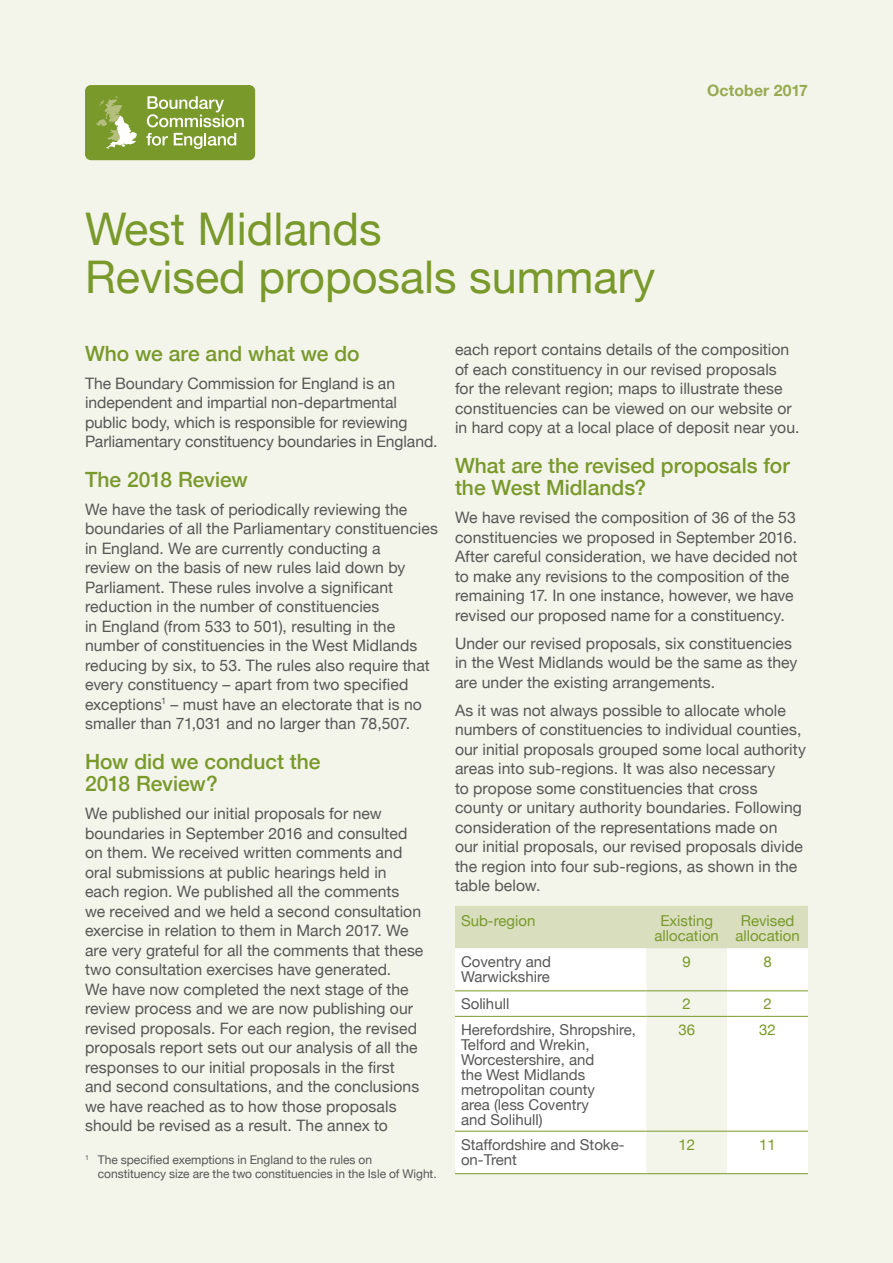
<style>
.page{position:relative;width:893px;height:1263px;background:#f3f4ea}
.page>*{position:absolute;margin:0;border:0;box-sizing:border-box;transform-origin:0 0}
.t1{font:45px/48px "Helvetica Neue";color:#79992b}
.t2{font:500 21px/22.5px "Helvetica Neue";color:#79992b}
.t3{font:15.75px/19.5px "Helvetica Neue";letter-spacing:.005em;color:#575756}
.t4{font:700 15.75px "Helvetica Neue";letter-spacing:.01em;color:#96aa50}
.Table{font:15px/15px "Helvetica Neue";color:#575756}
.Table-2{font:15px/15px "Helvetica Neue";color:#79992b;text-align:center}
.Footnotes{font:12px/13.5px "Helvetica Neue";color:#575756}
</style>
<div class="page">
<div style="left:85px;top:85px;width:170px;height:75px;background:#79992b;border-radius:6px"></div>
<svg style="left:147px;top:96px;width:97px;height:31px"></svg>
<svg style="left:146px;top:133px;width:22px;height:13px"></svg>
<svg style="left:174px;top:133px;width:62px;height:16px"></svg>
<svg style="left:96px;top:96px;width:41px;height:53px"></svg>
<div style="left:455px;top:906px;width:353px;height:42px;background:#d9debe"></div>
<svg style="left:455px;top:948px;width:353px;height:225px;fill:#fff"></svg>
<hr style="left:455px;top:990px;width:191px;height:1px;background:#79992b">
<hr style="left:646px;top:990px;width:81px;height:1px;background:#79992b">
<hr style="left:727px;top:990px;width:81px;height:1px;background:#79992b">
<hr style="left:455px;top:1016px;width:191px;height:1px;background:#79992b">
<hr style="left:646px;top:1016px;width:81px;height:1px;background:#79992b">
<hr style="left:727px;top:1016px;width:81px;height:1px;background:#79992b">
<hr style="left:455px;top:1131px;width:191px;height:1px;background:#79992b">
<hr style="left:646px;top:1131px;width:81px;height:1px;background:#79992b">
<hr style="left:727px;top:1131px;width:81px;height:1px;background:#79992b">
<hr style="left:455px;top:1173px;width:191px;height:1px;background:#79992b">
<hr style="left:646px;top:1173px;width:81px;height:1px;background:#79992b">
<hr style="left:727px;top:1173px;width:81px;height:1px;background:#79992b">
<h1 class="t1" style="left:85px;top:207px;width:572px">West Midlands<br>Revised proposals summary</h1>
<p class="t4" style="left:707px;top:78px;width:102px">October 2017</p>
<h2 class="t2" style="left:85px;top:340px;width:276px">Who we are and what we do</h2>
<p class="t3" style="left:85px;top:374px;width:354px">The Boundary Commission for England is an independent and impartial non‑departmental public body, which is responsible for reviewing Parliamentary constituency boundaries in England.</p>
<h2 class="t2" style="left:85px;top:466px;width:164px">The 2018 Review</h2>
<p class="t3" style="left:85px;top:500px;width:354px">We have the task of periodically reviewing the boundaries of all the Parliamentary constituencies in England. We are currently conducting a<br>review on the basis of new rules laid down by Parliament. These rules involve a significant reduction in the number of constituencies<br>in England (from 533 to 501), resulting in the number of constituencies in the West Midlands reducing by six, to 53. The rules also require that every constituency – apart from two specified exceptions<sup>1</sup> – must have an electorate that is no smaller than 71,031 and no larger than 78,507.</p>
<h2 class="t2" style="left:85px;top:748px;width:237px">How did we conduct the<br>2018 Review?</h2>
<p class="t3" style="left:85px;top:805px;width:340px">We published our initial proposals for new boundaries in September 2016 and consulted on them. We received written comments and oral submissions at public hearings held in each region. We published all the comments we received and we held a second consultation exercise in relation to them in March 2017. We are very grateful for all the comments that these two consultation exercises have generated.<br>We have now completed the next stage of the review process and we are now publishing our revised proposals. For each region, the revised proposals report sets out our analysis of all the responses to our initial proposals in the first and second consultations, and the conclusions we have reached as to how those proposals should be revised as a result. The annex to</p>
<p class="Footnotes" style="left:98px;top:1154px;width:340px;text-indent:-13px"><sup>1</sup> The specified exemptions in England to the rules on constituency size are the two constituencies in the Isle of Wight.</p>
<p class="t3" style="left:455px;top:341px;width:346px">each report contains details of the composition of each constituency in our revised proposals for the relevant region; maps to illustrate these constituencies can be viewed on our website or in hard copy at a local place of deposit near you.</p>
<h2 class="t2" style="left:455px;top:452px;width:336px">What are the revised proposals for the West Midlands?</h2>
<p class="t3" style="left:455px;top:509px;width:344px">We have revised the composition of 36 of the 53 constituencies we proposed in September 2016.<br>After careful consideration, we have decided not to make any revisions to the composition of the remaining 17. In one instance, however, we have revised our proposed name for a constituency.</p>
<p class="t3" style="left:455px;top:634px;width:344px">Under our revised proposals, six constituencies in the West Midlands would be the same as they are under the existing arrangements.</p>
<p class="t3" style="left:455px;top:701px;width:353px">As it was not always possible to allocate whole numbers of constituencies to individual counties, our initial proposals grouped some local authority areas into sub-regions. It was also necessary<br>to propose some constituencies that cross county or unitary authority boundaries. Following consideration of the representations made on<br>our initial proposals, our revised proposals divide the region into four sub-regions, as shown in the table below.</p>
<p class="Table-2" style="left:461px;top:914px;width:76px">Sub-region</p>
<p class="Table-2" style="left:654px;top:914px;width:66px">Existing allocation</p>
<p class="Table-2" style="left:735px;top:914px;width:66px">Revised allocation</p>
<p class="Table" style="left:461px;top:955px;width:92px">Coventry and<br>Warwickshire</p>
<p class="Table-2" style="left:683px;top:955px;width:10px">9</p>
<p class="Table-2" style="left:763px;top:955px;width:10px">8</p>
<p class="Table" style="left:461px;top:997px;width:50px">Solihull</p>
<p class="Table-2" style="left:683px;top:997px;width:10px">2</p>
<p class="Table-2" style="left:763px;top:997px;width:10px">2</p>
<p class="Table" style="left:461px;top:1023px;width:177px">Herefordshire, Shropshire,<br>Telford and Wrekin,<br>Worcestershire, and<br>the West Midlands metropolitan county<br>area (less Coventry<br>and Solihull)</p>
<p class="Table-2" style="left:678px;top:1023px;width:18px">36</p>
<p class="Table-2" style="left:759px;top:1023px;width:18px">32</p>
<p class="Table" style="left:461px;top:1138px;width:164px">Staffordshire and Stoke&shy;on-Trent</p>
<p class="Table-2" style="left:678px;top:1138px;width:18px">12</p>
<p class="Table-2" style="left:759px;top:1138px;width:18px">11</p>
</div>
